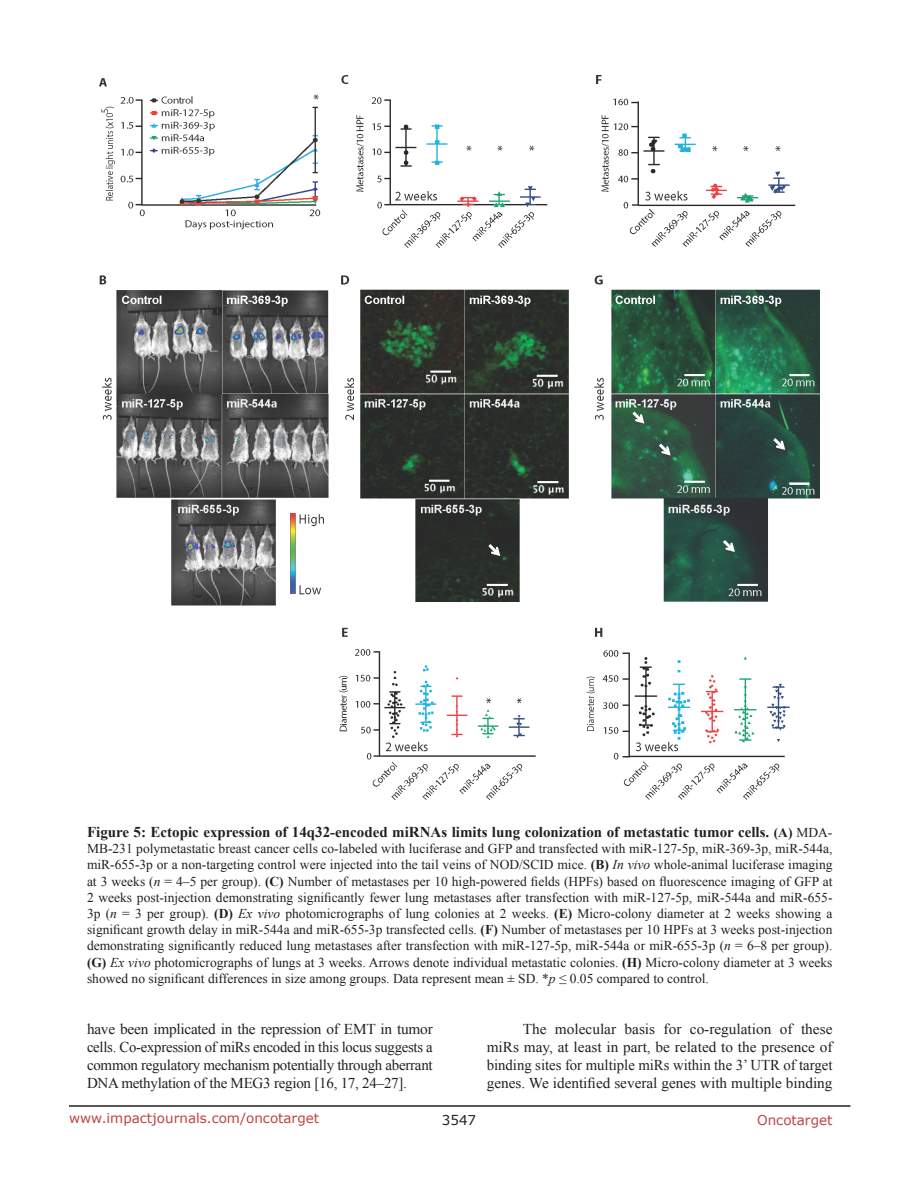
<style>
.page{position:relative;width:918px;height:1188px;background:#fff}
.page>*{position:absolute;margin:0;border:0;box-sizing:border-box;transform-origin:0 0}
.BodyText{font:15px/18px "Times New Roman";letter-spacing:-.015em;color:#231f20;text-align:justify}
.FigureText{font:700 15px "Times New Roman";color:#231f20}
.FigureText-2{font:13.5px/16.2px "Times New Roman";color:#231f20;text-align:justify}
.t1{font:13.5px "Verdana";color:#c24141}
.t2{font:13.5px "Verdana";color:#231f20}
.s1{font-size:13.5px}
.s2{font-weight:400;font-size:13.5px}
.s3{font-weight:700}
.s4{font-style:italic}
</style>
<div class="page">
<hr style="left:69px;top:1105px;width:781px;height:2px;background:#231f20">
<img style="left:100px;top:75px;width:720px;height:725px">
<p class="FigureText" style="left:87px;top:822px;width:747px">Figure 5: Ectopic expression of 14q32-encoded miRNAs limits lung colonization of metastatic tumor cells. <span class="s1">(A)</span> <span class="s2">MDA-</span></p>
<p class="FigureText-2" style="left:87px;top:840px;width:747px">MB-231 polymetastatic breast cancer cells co-labeled with luciferase and GFP and transfected with miR-127-5p, miR-369-3p, miR-544a, miR-655-3p or a non-targeting control were injected into the tail veins of NOD/SCID mice. <span class="s3">(B)</span> <span class="s4">In vivo</span> whole-animal luciferase imaging at 3 weeks (<span class="s4">n</span> = 4–5 per group). <span class="s3">(C)</span> Number of metastases per 10 high-powered fields (HPFs) based on fluorescence imaging of GFP at 2 weeks post-injection demonstrating significantly fewer lung metastases after transfection with miR-127-5p, miR-544a and miR-655- 3p (<span class="s4">n</span> = 3 per group). <span class="s3">(D)</span> <span class="s4">Ex vivo</span> photomicrographs of lung colonies at 2 weeks. <span class="s3">(E)</span> Micro-colony diameter at 2 weeks showing a significant growth delay in miR-544a and miR-655-3p transfected cells. <span class="s3">(F)</span> Number of metastases per 10 HPFs at 3 weeks post-injection demonstrating significantly reduced lung metastases after transfection with miR-127-5p, miR-544a or miR-655-3p (<span class="s4">n</span> = 6–8 per group). <span class="s3">(G)</span> <span class="s4">Ex vivo</span> photomicrographs of lungs at 3 weeks. Arrows denote individual metastatic colonies. <span class="s3">(H)</span> Micro-colony diameter at 3 weeks showed no significant differences in size among groups. Data represent mean ± SD. *<span class="s4">p</span> ≤ 0.05 compared to control.</p>
<p class="BodyText" style="left:87px;top:1019px;width:347px">have been implicated in the repression of EMT in tumor cells. Co-expression of miRs encoded in this locus suggests a common regulatory mechanism potentially through aberrant DNA methylation of the MEG3 region [16, 17, 24–27].</p>
<p class="BodyText" style="left:487px;top:1019px;width:347px;text-indent:36px">The molecular basis for co-regulation of these miRs may, at least in part, be related to the presence of binding sites for multiple miRs within the 3’ UTR of target genes. We identified several genes with multiple binding</p>
<p class="t1" style="left:69px;top:1109px;width:252px">www.impactjournals.com/oncotarget</p>
<p class="t2" style="left:442px;top:1111px;width:36px">3547</p>
<p class="t1" style="left:757px;top:1111px;width:77px">Oncotarget</p>
</div>
